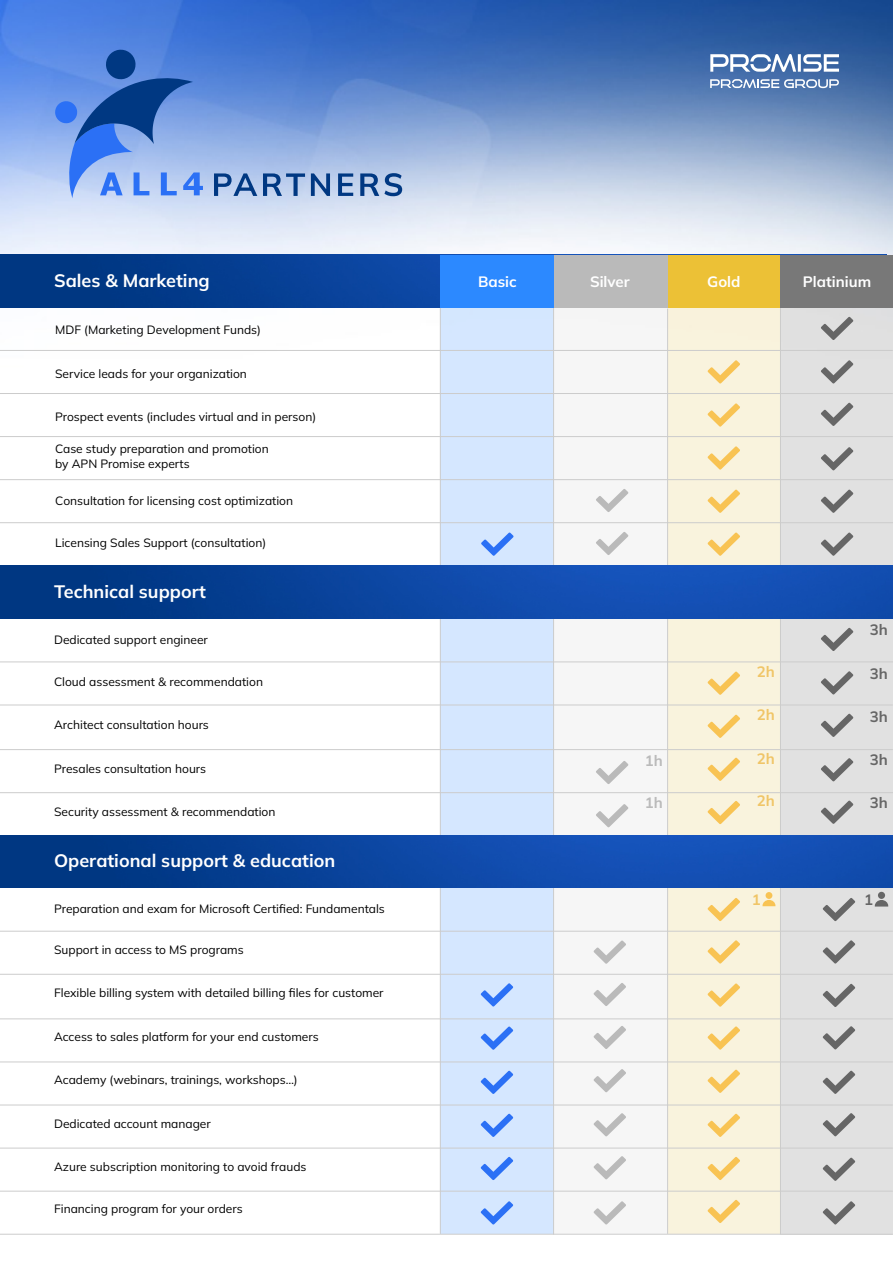
<style>
.page{position:relative;width:893px;height:1263px;background:#fff}
.page>*{position:absolute;margin:0;border:0;box-sizing:border-box;transform-origin:0 0}
.t1{font:700 18px "Mulish";color:#fff}
.t2{font:700 15px "Mulish";color:#fff}
.t3{font:700 15px "Mulish";color:#666}
.t4{font:700 15px "Mulish";color:#f0c567}
.t5{font:700 15px "Mulish";color:#bababa}
.t6{font:12px "Mulish";color:#000}
</style>
<div class="page">
<img style="left:0;top:0;width:893px;height:350px">
<div style="left:668px;top:308px;width:112px;height:926px;background:#f9f3dd"></div>
<div style="left:780px;top:308px;width:113px;height:926px;background:#e1e1e1"></div>
<div style="left:440px;top:308px;width:114px;height:926px;background:#d5e7ff"></div>
<div style="left:554px;top:308px;width:114px;height:926px;background:#f6f6f6"></div>
<hr style="left:780px;top:307px;width:1px;height:927px;background:#ccc">
<hr style="left:667px;top:309px;width:1px;height:925px;background:#ccc">
<hr style="left:553px;top:307px;width:1px;height:927px;background:#ccc">
<hr style="left:440px;top:307px;width:1px;height:927px;background:#ccc">
<img style="left:0;top:255px;width:441px;height:52px">
<img style="left:0;top:835px;width:893px;height:53px">
<img style="left:0;top:566px;width:893px;height:53px">
<hr style="left:0;top:350px;width:893px;height:1px;background:#ccc">
<hr style="left:0;top:436px;width:893px;height:1px;background:#ccc">
<hr style="left:0;top:661px;width:893px;height:1px;background:#ccc">
<hr style="left:0;top:931px;width:893px;height:1px;background:#ccc">
<hr style="left:0;top:792px;width:893px;height:1px;background:#ccc">
<hr style="left:0;top:1061px;width:893px;height:1px;background:#ccc">
<hr style="left:0;top:1148px;width:893px;height:1px;background:#ccc">
<hr style="left:0;top:393px;width:893px;height:1px;background:#ccc">
<hr style="left:0;top:479px;width:893px;height:1px;background:#ccc">
<hr style="left:0;top:522px;width:893px;height:1px;background:#ccc">
<hr style="left:0;top:749px;width:893px;height:1px;background:#ccc">
<hr style="left:0;top:1018px;width:893px;height:1px;background:#ccc">
<hr style="left:0;top:705px;width:893px;height:1px;background:#ccc">
<hr style="left:0;top:974px;width:893px;height:1px;background:#ccc">
<hr style="left:0;top:1105px;width:893px;height:1px;background:#ccc">
<hr style="left:0;top:1191px;width:893px;height:1px;background:#ccc">
<hr style="left:0;top:1234px;width:893px;height:1px;background:#ccc">
<div style="left:441px;top:255px;width:113px;height:52px;background:#2c89ff"></div>
<div style="left:667px;top:255px;width:113px;height:52px;background:#ecc136"></div>
<div style="left:780px;top:255px;width:113px;height:52px;background:#787878"></div>
<svg style="left:481px;top:532px;width:33px;height:24px"></svg>
<svg style="left:481px;top:983px;width:32px;height:23px"></svg>
<svg style="left:481px;top:1026px;width:32px;height:24px"></svg>
<svg style="left:481px;top:1071px;width:32px;height:23px"></svg>
<svg style="left:481px;top:1114px;width:32px;height:23px"></svg>
<svg style="left:481px;top:1157px;width:32px;height:23px"></svg>
<svg style="left:481px;top:1201px;width:32px;height:23px"></svg>
<svg style="left:821px;top:317px;width:32px;height:23px"></svg>
<svg style="left:823px;top:940px;width:32px;height:23px"></svg>
<svg style="left:821px;top:628px;width:32px;height:23px"></svg>
<svg style="left:708px;top:360px;width:32px;height:24px"></svg>
<svg style="left:708px;top:671px;width:32px;height:24px"></svg>
<svg style="left:708px;top:940px;width:32px;height:23px"></svg>
<svg style="left:708px;top:898px;width:32px;height:23px"></svg>
<svg style="left:708px;top:1114px;width:32px;height:23px"></svg>
<svg style="left:708px;top:403px;width:32px;height:24px"></svg>
<svg style="left:708px;top:715px;width:32px;height:23px"></svg>
<svg style="left:708px;top:983px;width:32px;height:24px"></svg>
<svg style="left:708px;top:1157px;width:32px;height:23px"></svg>
<svg style="left:708px;top:446px;width:32px;height:24px"></svg>
<svg style="left:708px;top:758px;width:32px;height:23px"></svg>
<svg style="left:708px;top:1026px;width:32px;height:24px"></svg>
<svg style="left:708px;top:1200px;width:32px;height:23px"></svg>
<svg style="left:708px;top:490px;width:32px;height:23px"></svg>
<svg style="left:708px;top:532px;width:32px;height:24px"></svg>
<svg style="left:708px;top:801px;width:32px;height:23px"></svg>
<svg style="left:708px;top:1070px;width:32px;height:23px"></svg>
<svg style="left:821px;top:403px;width:32px;height:23px"></svg>
<svg style="left:823px;top:1026px;width:32px;height:23px"></svg>
<svg style="left:821px;top:714px;width:32px;height:23px"></svg>
<svg style="left:821px;top:490px;width:32px;height:23px"></svg>
<svg style="left:821px;top:532px;width:32px;height:24px"></svg>
<svg style="left:823px;top:1113px;width:32px;height:23px"></svg>
<svg style="left:823px;top:1157px;width:32px;height:24px"></svg>
<svg style="left:823px;top:1201px;width:32px;height:23px"></svg>
<svg style="left:821px;top:800px;width:32px;height:24px"></svg>
<svg style="left:823px;top:898px;width:32px;height:23px"></svg>
<svg style="left:821px;top:360px;width:32px;height:24px"></svg>
<svg style="left:823px;top:984px;width:32px;height:23px"></svg>
<svg style="left:821px;top:671px;width:32px;height:23px"></svg>
<svg style="left:821px;top:447px;width:32px;height:23px"></svg>
<svg style="left:823px;top:1071px;width:32px;height:23px"></svg>
<svg style="left:821px;top:758px;width:32px;height:23px"></svg>
<svg style="left:594px;top:1201px;width:32px;height:23px"></svg>
<div style="left:554px;top:255px;width:113px;height:52px;background:#bababa"></div>
<svg style="left:596px;top:804px;width:32px;height:23px"></svg>
<svg style="left:596px;top:532px;width:32px;height:23px"></svg>
<svg style="left:596px;top:761px;width:32px;height:23px"></svg>
<svg style="left:596px;top:489px;width:32px;height:23px"></svg>
<svg style="left:594px;top:1069px;width:32px;height:23px"></svg>
<svg style="left:594px;top:1026px;width:32px;height:23px"></svg>
<svg style="left:594px;top:1156px;width:32px;height:23px"></svg>
<svg style="left:594px;top:940px;width:32px;height:24px"></svg>
<svg style="left:594px;top:983px;width:32px;height:23px"></svg>
<svg style="left:594px;top:1113px;width:32px;height:23px"></svg>
<svg style="left:214px;top:173px;width:43px;height:23px"></svg>
<svg style="left:263px;top:173px;width:42px;height:23px"></svg>
<svg style="left:311px;top:173px;width:19px;height:23px"></svg>
<svg style="left:338px;top:173px;width:15px;height:23px"></svg>
<svg style="left:360px;top:173px;width:42px;height:23px"></svg>
<svg style="left:54px;top:49px;width:149px;height:149px"></svg>
<svg style="left:875px;top:900px;width:13px;height:6px"></svg>
<div style="left:878px;top:892px;width:7px;height:7px;background:#666;border-radius:50%"></div>
<svg style="left:762px;top:900px;width:13px;height:6px"></svg>
<div style="left:766px;top:892px;width:6px;height:7px;background:#f8c353;border-radius:50%"></div>
<svg style="left:710px;top:54px;width:129px;height:18px"></svg>
<svg style="left:710px;top:79px;width:129px;height:9px"></svg>
<p class="t1" style="left:54px;top:268px;width:157px">Sales &amp; Marketing</p>
<p class="t6" style="left:55px;top:322px;width:207px">MDF (Marketing Development Funds)</p>
<p class="t6" style="left:55px;top:365px;width:193px">Service leads for your organization</p>
<p class="t6" style="left:55px;top:409px;width:263px">Prospect events (includes virtual and in person)</p>
<p class="t6" style="left:55px;top:441px;width:215px">Case study preparation and promotion</p>
<p class="t6" style="left:55px;top:456px;width:136px">by APN Promise experts</p>
<p class="t6" style="left:55px;top:493px;width:240px">Consultation for licensing cost optimization</p>
<p class="t6" style="left:55px;top:535px;width:213px">Licensing Sales Support (consultation)</p>
<p class="t1" style="left:54px;top:579px;width:154px">Technical support</p>
<p class="t6" style="left:54px;top:631px;width:155px">Dedicated support engineer</p>
<p class="t6" style="left:54px;top:673px;width:210px">Cloud assessment &amp; recommendation</p>
<p class="t6" style="left:54px;top:717px;width:156px">Architect consultation hours</p>
<p class="t6" style="left:54px;top:760px;width:154px">Presales consultation hours</p>
<p class="t6" style="left:54px;top:804px;width:223px">Security assessment &amp; recommendation</p>
<p class="t1" style="left:54px;top:848px;width:283px">Operational support &amp; education</p>
<p class="t6" style="left:54px;top:901px;width:332px">Preparation and exam for Microsoft Certified: Fundamentals</p>
<p class="t6" style="left:54px;top:941px;width:191px">Support in access to MS programs</p>
<p class="t6" style="left:54px;top:985px;width:331px">Flexible billing system with detailed billing files for customer</p>
<p class="t6" style="left:54px;top:1028px;width:266px">Access to sales platform for your end customers</p>
<p class="t6" style="left:54px;top:1072px;width:245px">Academy (webinars, trainings, workshops…)</p>
<p class="t6" style="left:54px;top:1115px;width:158px">Dedicated account manager</p>
<p class="t6" style="left:54px;top:1159px;width:254px">Azure subscription monitoring to avoid frauds</p>
<p class="t6" style="left:54px;top:1201px;width:190px">Financing program for your orders</p>
<p class="t2" style="left:478px;top:271px;width:40px">Basic</p>
<p class="t2" style="left:707px;top:271px;width:35px">Gold</p>
<p class="t2" style="left:803px;top:271px;width:70px">Platinium</p>
<p class="t2" style="left:590px;top:271px;width:41px">Silver</p>
<p class="t5" style="left:645px;top:750px;width:20px">1h</p>
<p class="t5" style="left:645px;top:793px;width:20px">1h</p>
<p class="t4" style="left:757px;top:662px;width:20px">2h</p>
<p class="t4" style="left:757px;top:704px;width:20px">2h</p>
<p class="t4" style="left:757px;top:748px;width:20px">2h</p>
<p class="t4" style="left:757px;top:791px;width:20px">2h</p>
<p class="t3" style="left:870px;top:620px;width:20px">3h</p>
<p class="t3" style="left:870px;top:663px;width:20px">3h</p>
<p class="t3" style="left:870px;top:706px;width:20px">3h</p>
<p class="t3" style="left:870px;top:749px;width:20px">3h</p>
<p class="t3" style="left:870px;top:792px;width:20px">3h</p>
<p class="t4" style="left:752px;top:890px;width:10px">1</p>
<p class="t3" style="left:864px;top:890px;width:10px">1</p>
</div>
